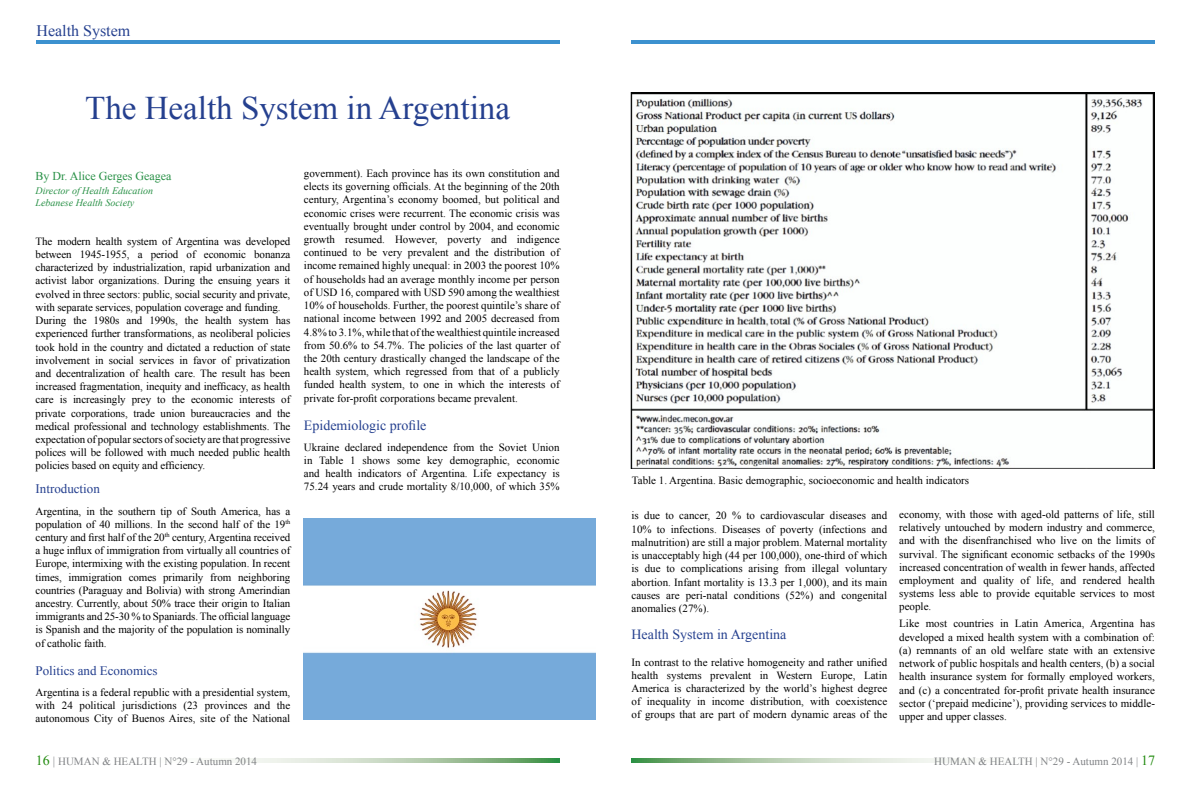
<style>
.page{position:relative;width:1191px;height:794px;background:#fff}
.page>*{position:absolute;margin:0;border:0;box-sizing:border-box;transform-origin:0 0}
.t1{font:33px "Times New Roman";color:#25408f}
.t2{font:16px "Times New Roman";color:#25408f}
.t3{font:14px "Times New Roman";color:#25408f}
.t4{font:13px "Times New Roman";color:#25408f}
.t5{font:12px "Times New Roman";color:#279045}
.t6{font:11px/13.2px "Times New Roman";letter-spacing:-.01em;color:#000;text-align:justify}
.t7{font:11px "Times New Roman";color:#808285}
.t8{font:italic 10px/12px "Times New Roman";color:#279045}
.s1{font-size:14px;color:#228b0f}
.s2{font-size:12px}
</style>
<div class="page">
<svg style="left:229px;top:758px;width:330px;height:5px;background:#b4cfb1"></svg>
<svg style="left:631px;top:758px;width:328px;height:5px;background:#b5cfb2"></svg>
<hr style="left:36px;top:41px;width:523px;height:3px;background:#3c91cf">
<hr style="left:631px;top:41px;width:524px;height:3px;background:#3c91cf">
<img style="left:304px;top:519px;width:291px;height:201px">
<img style="left:631px;top:92px;width:524px;height:376px">
<h2 class="t2" style="left:36px;top:20px;width:95px">Health System</h2>
<h1 class="t1" style="left:85px;top:85px;width:426px">The Health System in Argentina</h1>
<p class="t5" style="left:35px;top:167px;width:138px">By Dr. Alice Gerges Geagea</p>
<p class="t8" style="left:35px;top:184px;width:119px">Director of Health Education<br>Lebanese Health Society</p>
<p class="t6" style="left:36px;top:234px;width:256px;text-align:left">The modern health system of Argentina was developed between 1945-1955, a period of economic bonanza characterized by industrialization, rapid urbanization and activist labor organizations. During the ensuing years it evolved in three sectors: public, social security and private, with separate services, population coverage and funding.<br>During the 1980s and 1990s, the health system has experienced further transformations, as neoliberal policies took hold in the country and dictated a reduction of state involvement in social services in favor of privatization and decentralization of health care. The result has been increased fragmentation, inequity and inefficacy, as health care is increasingly prey to the economic interests of private corporations, trade union bureaucracies and the medical professional and technology establishments. The expectation of popular sectors of society are that progressive polices will be followed with much needed public health policies based on equity and efficiency.</p>
<p class="t4" style="left:36px;top:480px;width:66px">Introduction</p>
<p class="t6" style="left:36px;top:504px;width:256px">Argentina, in the southern tip of South America, has a population of 40 millions. In the second half of the 19<sup>th </sup>century and first half of the 20<sup>th</sup> century, Argentina received a huge influx of immigration from virtually all countries of Europe, intermixing with the existing population. In recent times, immigration comes primarily from neighboring countries (Paraguay and Bolivia) with strong Amerindian ancestry. Currently, about 50% trace their origin to Italian immigrants and 25-30 % to Spaniards. The official language is Spanish and the majority of the population is nominally of catholic faith.</p>
<p class="t4" style="left:36px;top:661px;width:124px">Politics and Economics</p>
<p class="t6" style="left:36px;top:685px;width:256px">Argentina is a federal republic with a presidential system, with 24 political jurisdictions (23 provinces and the autonomous City of Buenos Aires, site of the National</p>
<p class="t6" style="left:304px;top:167px;width:257px">government). Each province has its own constitution and elects its governing officials. At the beginning of the 20th century, Argentina’s economy boomed, but political and economic crises were recurrent. The economic crisis was eventually brought under control by 2004, and economic growth resumed. However, poverty and indigence continued to be very prevalent and the distribution of income remained highly unequal: in 2003 the poorest 10% of households had an average monthly income per person of USD 16, compared with USD 590 among the wealthiest 10% of households. Further, the poorest quintile’s share of national income between 1992 and 2005 decreased from 4.8% to 3.1%, while that of the wealthiest quintile increased from 50.6% to 54.7%. The policies of the last quarter of the 20th century drastically changed the landscape of the health system, which regressed from that of a publicly funded health system, to one in which the interests of private for-profit corporations became prevalent.</p>
<p class="t3" style="left:304px;top:415px;width:124px">Epidemiologic profile</p>
<p class="t6" style="left:304px;top:440px;width:257px">Ukraine declared independence from the Soviet Union in Table 1 shows some key demographic, economic and health indicators of Argentina. Life expectancy is 75.24 years and crude mortality 8/10,000, of which 35%</p>
<p class="t6" style="left:632px;top:473px;width:339px">Table 1. Argentina. Basic demographic, socioeconomic and health indicators</p>
<p class="t6" style="left:631px;top:509px;width:257px">is due to cancer, 20 % to cardiovascular diseases and 10% to infections. Diseases of poverty (infections and malnutrition) are still a major problem. Maternal mortality is unacceptably high (44 per 100,000), one-third of which is due to complications arising from illegal voluntary abortion. Infant mortality is 13.3 per 1,000), and its main causes are peri-natal conditions (52%) and congenital anomalies (27%).</p>
<p class="t3" style="left:631px;top:625px;width:156px">Health System in Argentina</p>
<p class="t6" style="left:631px;top:655px;width:257px">In contrast to the relative homogeneity and rather unified health systems prevalent in Western Europe, Latin America is characterized by the world’s highest degree of inequality in income distribution, with coexistence of groups that are part of modern dynamic areas of the</p>
<p class="t6" style="left:899px;top:507px;width:257px">economy, with those with aged-old patterns of life, still relatively untouched by modern industry and commerce, and with the disenfranchised who live on the limits of survival. The significant economic setbacks of the 1990s increased concentration of wealth in fewer hands, affected employment and quality of life, and rendered health systems less able to provide equitable services to most people.</p>
<p class="t6" style="left:899px;top:617px;width:257px">Like most countries in Latin America, Argentina has developed a mixed health system with a combination of: (a) remnants of an old welfare state with an extensive network of public hospitals and health centers, (b) a social health insurance system for formally employed workers, and (c) a concentrated for-profit private health insurance sector (‘prepaid medicine’), providing services to middle&shy;upper and upper classes.</p>
<p class="t7" style="left:36px;top:754px;width:223px"><span class="s1">16</span> <span class="s2">|</span> HUMAN &amp; HEALTH | N°29 - Autumn 2014</p>
<p class="t7" style="left:934px;top:754px;width:222px">HUMAN &amp; HEALTH | N°29 - Autumn 2014 | <span class="s1">17</span></p>
</div>
